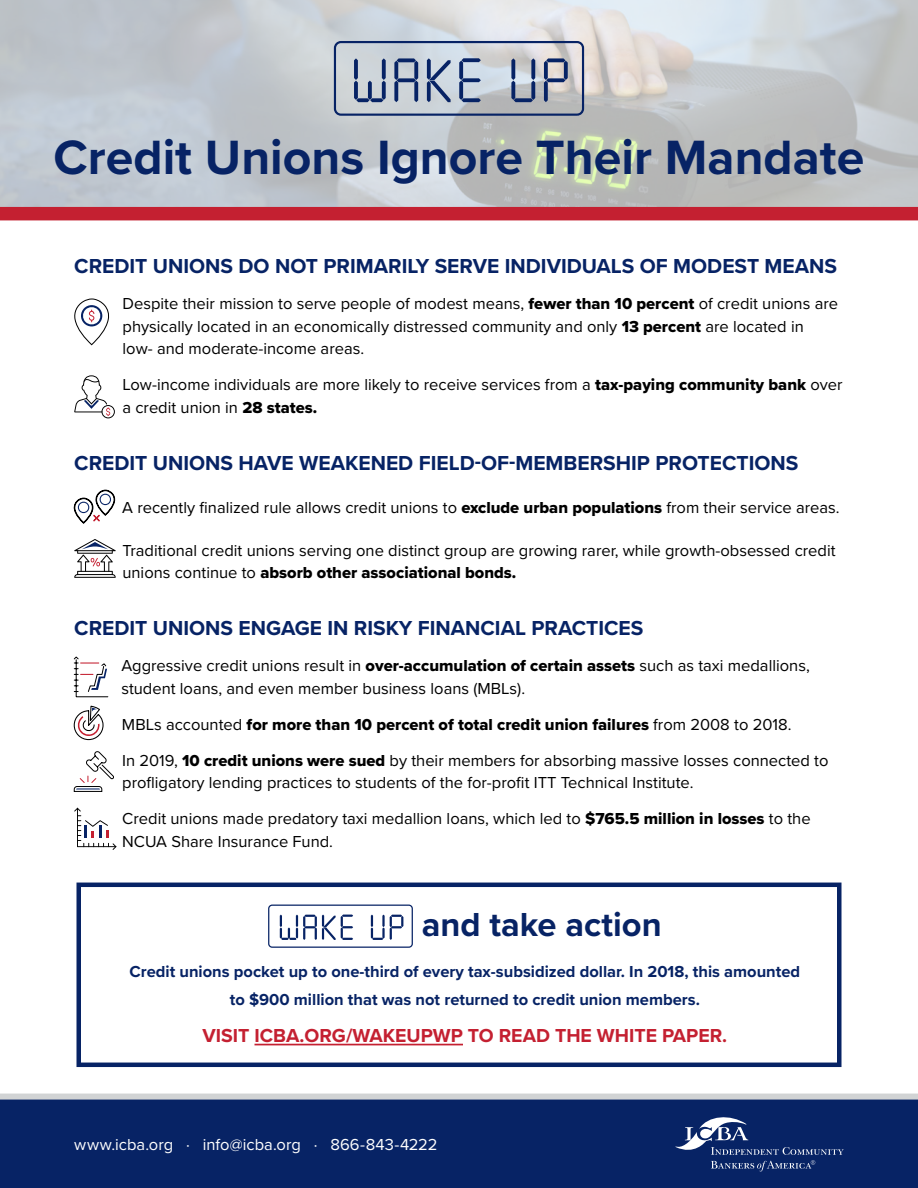
<style>
.page{position:relative;width:918px;height:1188px;background:#fff}
.page>*{position:absolute;margin:0;border:0;box-sizing:border-box;transform-origin:0 0}
.t1{font:700 49.95px "Proxima Nova";color:#072365}
.t2{font:700 34.5px "Proxima Nova";color:#072365}
.t3{font:700 21px "Proxima Nova";color:#072365}
.t4{font:700 19.5px "Proxima Nova";color:#c42031}
.t5{font:16.5px/22.5px "Proxima Nova";color:#000}
.t6{font:700 16.5px/27.6px "Proxima Nova";color:#072365;text-align:center}
.t7{font:16.5px "Proxima Nova Extrabld";color:#000}
.t8{font:16.5px "Proxima Nova";color:#fff}
.s1{font-family:"Proxima Nova Extrabld"}
.s2{font-family:"Proxima Nova"}
</style>
<div class="page">
<img style="left:0;top:0;width:918px;height:207px">
<svg style="left:0;top:1094px;width:918px;height:94px;background:#142e6c"></svg>
<svg style="left:74px;top:298px;width:35px;height:47px"></svg>
<svg style="left:74px;top:375px;width:41px;height:43px"></svg>
<svg style="left:73px;top:490px;width:42px;height:34px"></svg>
<div style="left:93px;top:515px;width:7px;height:6px;border:1px solid #c42031"></div>
<svg style="left:74px;top:539px;width:42px;height:39px"></svg>
<svg style="left:73px;top:656px;width:36px;height:42px"></svg>
<svg style="left:73px;top:705px;width:31px;height:36px"></svg>
<svg style="left:73px;top:751px;width:41px;height:41px"></svg>
<svg style="left:74px;top:808px;width:42px;height:42px"></svg>
<svg style="left:675px;top:1114px;width:169px;height:58px;background:#233c76"></svg>
<hr style="left:255px;top:1044px;width:208px;height:1px;background:#c42031">
<svg style="left:280px;top:915px;width:73px;height:25px"></svg>
<svg style="left:371px;top:915px;width:32px;height:25px"></svg>
<div style="left:268px;top:905px;width:145px;height:43px;border:1px solid #072365;border-radius:3px"></div>
<div style="left:76px;top:883px;width:766px;height:184px;border:4px solid #072365"></div>
<div style="left:0;top:207px;width:918px;height:13px;background:#c42031"></div>
<svg style="left:354px;top:58px;width:32px;height:44px"></svg>
<svg style="left:394px;top:58px;width:24px;height:44px"></svg>
<svg style="left:427px;top:58px;width:24px;height:44px"></svg>
<svg style="left:459px;top:58px;width:22px;height:44px"></svg>
<svg style="left:511px;top:58px;width:24px;height:44px"></svg>
<svg style="left:544px;top:58px;width:24px;height:44px"></svg>
<div style="left:334px;top:41px;width:250px;height:75px;border:2px solid #072365;border-radius:6px"></div>
<h1 class="t1" style="left:54px;top:120px;width:812px">Credit Unions Ignore Their Mandate</h1>
<p class="t3" style="left:74px;top:250px;width:764px">CREDIT UNIONS DO NOT PRIMARILY SERVE INDIVIDUALS OF MODEST MEANS</p>
<p class="t5" style="left:123px;top:292px;width:717px">Despite their mission to serve people of modest means, <span class="s1">fewer than 10 percent</span> of credit unions are physically located in an economically distressed community and only <span class="s1">13 percent</span> are located in low- and moderate-income areas.</p>
<p class="t5" style="left:122px;top:373px;width:722px">Low-income individuals are more likely to receive services from a <span class="s1">tax-paying community bank</span> over a credit union in <span class="s1">28 states.</span></p>
<p class="t3" style="left:74px;top:448px;width:726px">CREDIT UNIONS HAVE WEAKENED FIELD-OF-MEMBERSHIP PROTECTIONS</p>
<p class="t5" style="left:122px;top:496px;width:719px">A recently finalized rule allows credit unions to <span class="s1">exclude urban populations</span> from their service areas.</p>
<p class="t5" style="left:122px;top:538px;width:715px">Traditional credit unions serving one distinct group are growing rarer, while growth-obsessed credit</p>
<p class="t7" style="left:122px;top:561px;width:395px"><span class="s2">unions continue to</span> absorb other associational bonds.</p>
<p class="t3" style="left:74px;top:613px;width:571px">CREDIT UNIONS ENGAGE IN RISKY FINANCIAL PRACTICES</p>
<p class="t5" style="left:121px;top:654px;width:690px">Aggressive credit unions result in <span class="s1">over-accumulation of certain assets</span> such as taxi medallions, student loans, and even member business loans (MBLs).</p>
<p class="t7" style="left:122px;top:712px;width:671px"><span class="s2">MBLs accounted</span> for more than 10 percent of total credit union failures <span class="s2">from 2008 to 2018.</span></p>
<p class="t5" style="left:122px;top:748px;width:708px">In 2019, <span class="s1">10 credit unions were sued</span> by their members for absorbing massive losses connected to profligatory lending practices to students of the for-profit ITT Technical Institute.</p>
<p class="t5" style="left:122px;top:807px;width:690px">Credit unions made predatory taxi medallion loans, which led to <span class="s1">$765.5 million in losses</span> to the<br>NCUA Share Insurance Fund.</p>
<h2 class="t2" style="left:422px;top:899px;width:241px">and take action</h2>
<p class="t6" style="left:130px;top:958px;width:672px">Credit unions pocket up to one-third of every tax-subsidized dollar. In 2018, this amounted to $900 million that was not returned to credit union members.</p>
<p class="t4" style="left:202px;top:1021px;width:526px">VISIT ICBA.ORG/WAKEUPWP TO READ THE WHITE PAPER.</p>
<p class="t8" style="left:74px;top:1132px;width:365px">www.icba.org ⋅ info@icba.org ⋅ 866-843-4222</p>
</div>
